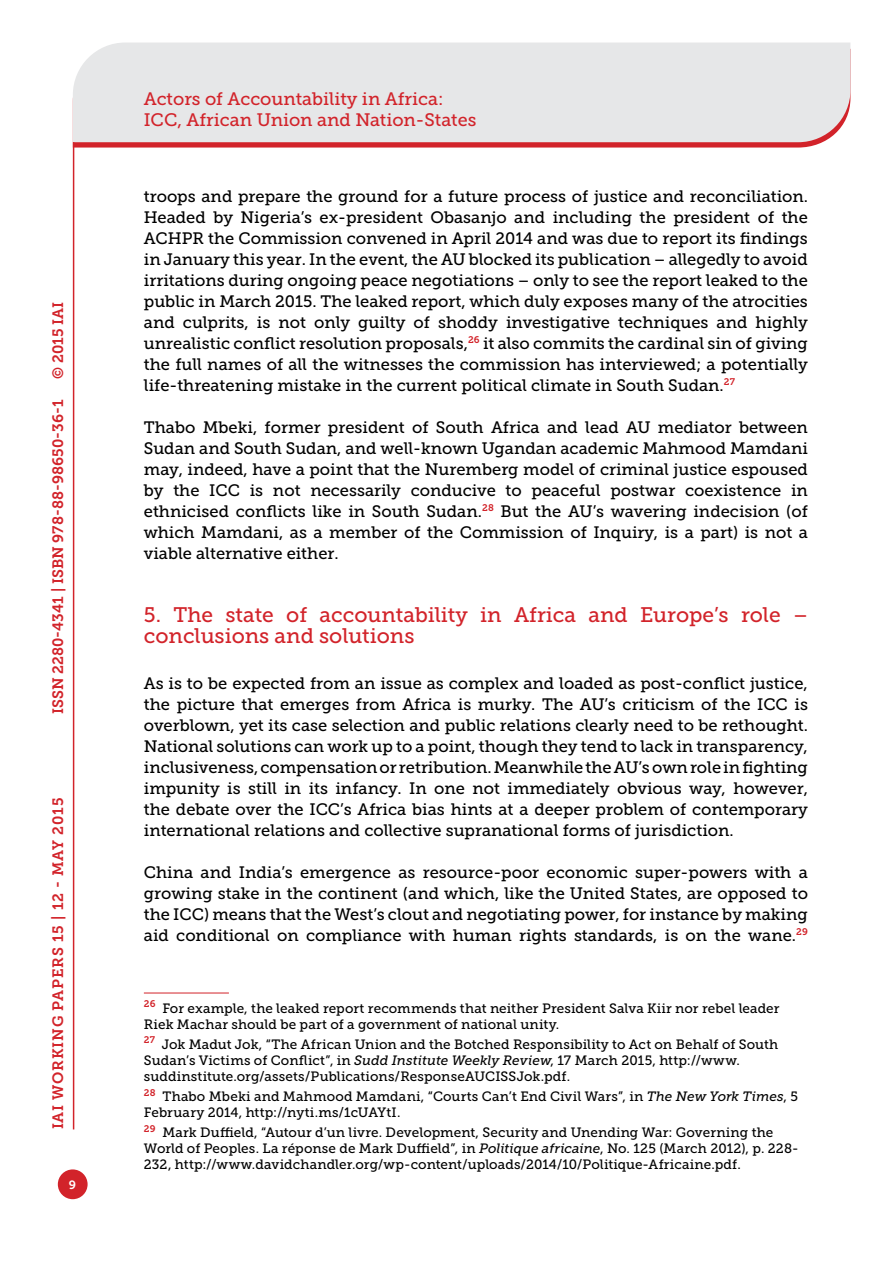
<style>
.page{position:relative;width:893px;height:1263px;background:#fff}
.page>*{position:absolute;margin:0;border:0;box-sizing:border-box;transform-origin:0 0}
.t1{font:21px/21px "Museo Slab 500";color:#d2232a}
.t2{font:18px/21.6px "Museo Slab 500";color:#d2232a}
.t3{font:16.5px/21px "Museo Slab 500";color:#000;text-align:justify}
.t4{font:15px "Museo Slab 700";color:#d2232a}
.t5{font:15px "Museo Slab 700";letter-spacing:.05em;color:#d2232a}
.t6{font:13.5px/16.2px "Museo Slab 500";letter-spacing:.005em;color:#000}
.t7{font:12px "Museo Slab 700";color:#fff}
.s1{font-style:italic}
</style>
<div class="page">
<svg style="left:74px;top:142px;width:749px;height:6px;background:#d63d43"></svg>
<div style="left:73px;top:43px;width:777px;height:99px;background:#e6e7e8"></div>
<div style="left:58px;top:1169px;width:30px;height:30px;background:#d2232a;border-radius:50%"></div>
<hr style="left:73px;top:142px;width:1px;height:987px;background:#d2232a">
<hr style="left:144px;top:993px;width:85px;height:1px;background:#d2232a">
<p class="t4" style="left:50px;top:379px;width:78px;rotate:-90deg">© 2015 IAI</p>
<p class="t4" style="left:49px;top:714px;width:316px;rotate:-90deg">ISSN 2280-4341 | ISBN 978-88-98650-36-1</p>
<p class="t5" style="left:50px;top:1129px;width:333px;rotate:-90deg">IAI WORKING PAPERS 15 | 12 - MAY 2015</p>
<p class="t7" style="left:69px;top:1178px;width:9px">9</p>
<p class="t2" style="left:144px;top:88px;width:334px">Actors of Accountability in Africa:<br>ICC, African Union and Nation-States</p>
<p class="t3" style="left:144px;top:186px;width:666px">troops and prepare the ground for a future process of justice and reconciliation.<br>Headed by Nigeria’s ex-president Obasanjo and including the president of the ACHPR the Commission convened in April 2014 and was due to report its findings in January this year. In the event, the AU blocked its publication – allegedly to avoid irritations during ongoing peace negotiations – only to see the report leaked to the public in March 2015. The leaked report, which duly exposes many of the atrocities and culprits, is not only guilty of shoddy investigative techniques and highly unrealistic conflict resolution proposals,<sup>26</sup> it also commits the cardinal sin of giving the full names of all the witnesses the commission has interviewed; a potentially life-threatening mistake in the current political climate in South Sudan.<sup>27</sup></p>
<p class="t3" style="left:144px;top:417px;width:666px">Thabo Mbeki, former president of South Africa and lead AU mediator between Sudan and South Sudan, and well-known Ugandan academic Mahmood Mamdani may, indeed, have a point that the Nuremberg model of criminal justice espoused by the ICC is not necessarily conducive to peaceful postwar coexistence in ethnicised conflicts like in South Sudan.<sup>28</sup> But the AU’s wavering indecision (of which Mamdani, as a member of the Commission of Inquiry, is a part) is not a viable alternative either.</p>
<p class="t1" style="left:144px;top:604px;width:666px">5. The state of accountability in Africa and Europe’s role – conclusions and solutions</p>
<p class="t3" style="left:144px;top:673px;width:666px">As is to be expected from an issue as complex and loaded as post-conflict justice, the picture that emerges from Africa is murky. The AU’s criticism of the ICC is overblown, yet its case selection and public relations clearly need to be rethought.<br>National solutions can work up to a point, though they tend to lack in transparency, inclusiveness, compensation or retribution. Meanwhile the AU’s own role in fighting impunity is still in its infancy. In one not immediately obvious way, however, the debate over the ICC’s Africa bias hints at a deeper problem of contemporary international relations and collective supranational forms of jurisdiction.</p>
<p class="t3" style="left:144px;top:862px;width:666px">China and India’s emergence as resource-poor economic super-powers with a growing stake in the continent (and which, like the United States, are opposed to the ICC) means that the West’s clout and negotiating power, for instance by making aid conditional on compliance with human rights standards, is on the wane.<sup>29</sup></p>
<p class="t6" style="left:144px;top:1000px;width:637px"><sup>26</sup> For example, the leaked report recommends that neither President Salva Kiir nor rebel leader<br>Riek Machar should be part of a government of national unity.</p>
<p class="t6" style="left:144px;top:1036px;width:636px"><sup>27</sup> Jok Madut Jok, “The African Union and the Botched Responsibility to Act on Behalf of South<br>Sudan’s Victims of Conflict”, in <span class="s1">Sudd Institute Weekly Review</span>, 17 March 2015, http://www. suddinstitute.org/assets/Publications/ResponseAUCISSJok.pdf.</p>
<p class="t6" style="left:144px;top:1088px;width:656px"><sup>28</sup> Thabo Mbeki and Mahmood Mamdani, “Courts Can’t End Civil Wars”, in <span class="s1">The New York Times</span>, 5<br>February 2014, http://nyti.ms/1cUAYtI.</p>
<p class="t6" style="left:144px;top:1124px;width:656px"><sup>29</sup> Mark Duffield, “Autour d’un livre. Development, Security and Unending War: Governing the<br>World of Peoples. La réponse de Mark Duffield”, in <span class="s1">Politique africaine</span>, No. 125 (March 2012), p. 228-<br>232, http://www.davidchandler.org/wp-content/uploads/2014/10/Politique-Africaine.pdf.</p>
</div>
